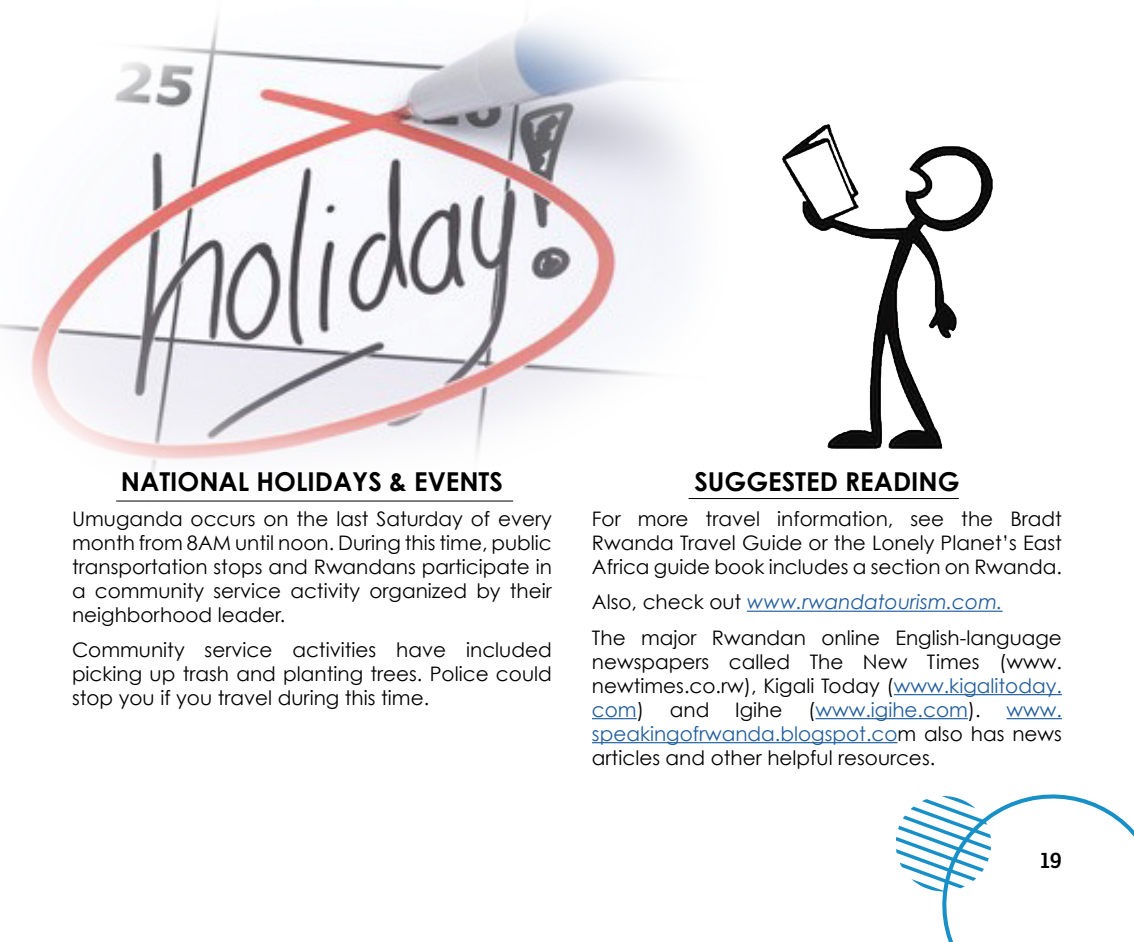
<style>
.page{position:relative;width:1134px;height:942px;background:#fff}
.page>*{position:absolute;margin:0;border:0;box-sizing:border-box;transform-origin:0 0}
.t1{font:700 26px "Century Gothic";color:#000}
.t2{font:600 22px "Ronnia";color:#000}
.t3{font:20px/24px "Century Gothic";color:#000;text-align:justify}
.t4{font:20px "Century Gothic";color:#215e9e}
.s1{font-style:italic;color:#215e9e}
.s2{color:#215e9e}
.s3{color:#000}
</style>
<div class="page">
<hr style="left:747px;top:610px;width:256px;height:1px;background:#215e9e">
<hr style="left:894px;top:693px;width:168px;height:2px;background:#215e9e">
<hr style="left:592px;top:717px;width:45px;height:2px;background:#215e9e">
<hr style="left:815px;top:717px;width:153px;height:2px;background:#215e9e">
<hr style="left:1006px;top:717px;width:56px;height:2px;background:#215e9e">
<hr style="left:592px;top:741px;width:305px;height:2px;background:#215e9e">
<img style="left:0;top:18px;width:690px;height:484px">
<hr style="left:689px;top:498px;width:270px;height:1px;background:#000">
<hr style="left:116px;top:500px;width:397px;height:1px;background:#000">
<svg style="left:896px;top:794px;width:238px;height:147px"></svg>
<img style="left:782px;top:125px;width:210px;height:323px">
<h1 class="t1" style="left:121px;top:464px;width:384px">NATIONAL HOLIDAYS &amp; EVENTS</h1>
<p class="t3" style="left:72px;top:506px;width:481px">Umuganda occurs on the last Saturday of every month from 8AM until noon. During this time, public transportation stops and Rwandans participate in a community service activity organized by their neighborhood leader.</p>
<p class="t3" style="left:72px;top:637px;width:481px">Community service activities have included picking up trash and planting trees. Police could stop you if you travel during this time.</p>
<h1 class="t1" style="left:694px;top:464px;width:267px">SUGGESTED READING</h1>
<p class="t3" style="left:592px;top:506px;width:472px">For more travel information, see the Bradt Rwanda Travel Guide or the Lonely Planet’s East Africa guide book includes a section on Rwanda.</p>
<p class="t3" style="left:592px;top:584px;width:471px;line-height:35.4px">Also, check out <span class="s1">www.rwandatourism.com.<br></span>The major Rwandan online English-language</p>
<p class="t3" style="left:592px;top:649px;width:471px">newspapers called The New Times (www. newtimes.co.rw), Kigali Today (<span class="s2">www.kigalitoday. com</span>)</p>
<p class="t3" style="left:670px;top:697px;width:41px">and</p>
<p class="t3" style="left:735px;top:697px;width:49px">Igihe</p>
<p class="t4" style="left:808px;top:697px;width:174px"><span class="s3">(</span>www.igihe.com<span class="s3">).</span></p>
<p class="t3" style="left:592px;top:697px;width:471px;text-indent:415px"><span class="s2">www. speakingofrwanda.blogspot.co</span>m also has news articles and other helpful resources.</p>
<p class="t2" style="left:1040px;top:845px;width:23px">19</p>
</div>
